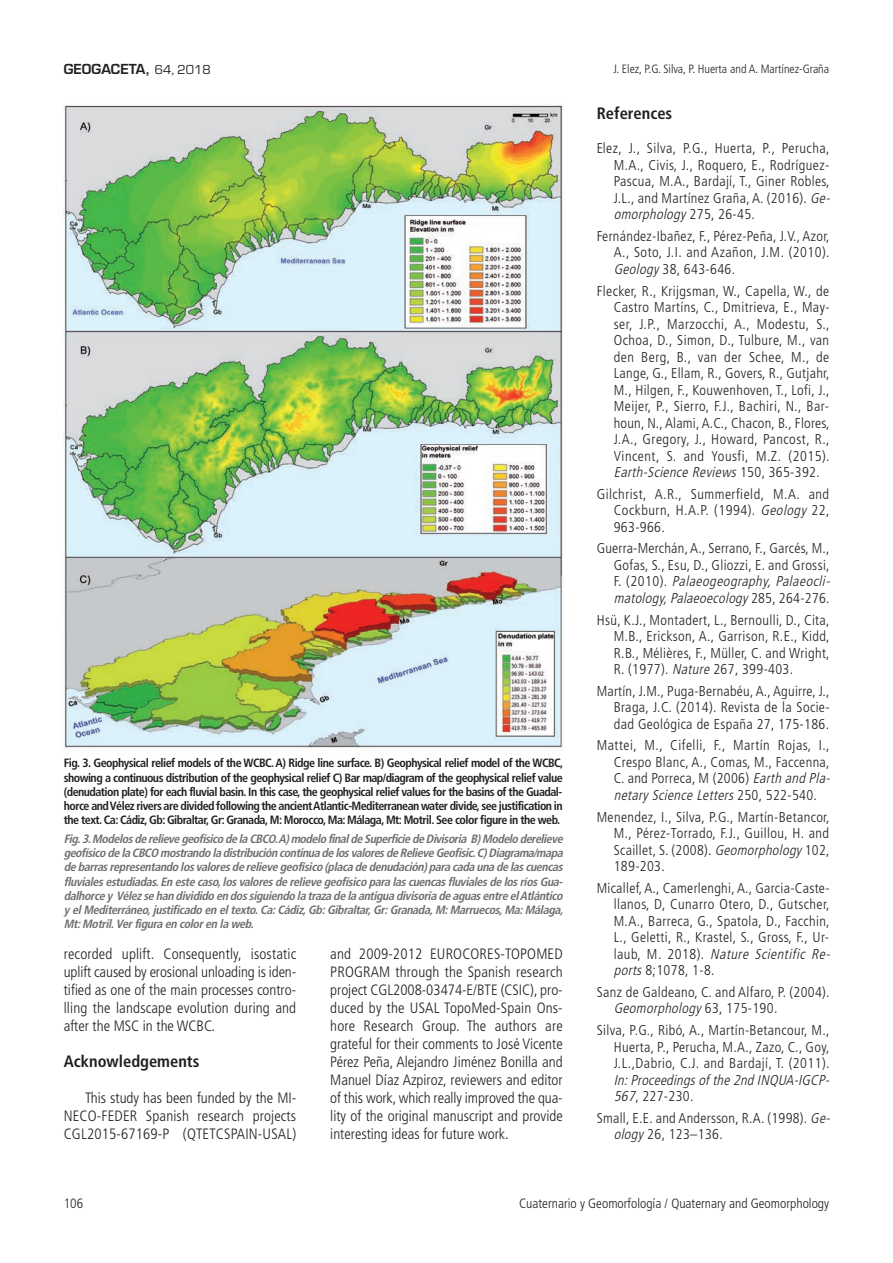
<style>
.page{position:relative;width:893px;height:1263px;background:#fff}
.page>*{position:absolute;margin:0;border:0;box-sizing:border-box;transform-origin:0 0}
.t1{font:700 condensed 16.5px "Frutiger LT Std";color:#231f20}
.t2{font:300 condensed 15px/18px "Frutiger LT Std";letter-spacing:.01em;color:#231f20;text-align:justify}
.t3{font:300 condensed 14.25px/16.5px "Frutiger LT Std";letter-spacing:.025em;color:#231f20;text-align:justify}
.t4{font:italic 300 condensed 14.25px/16.5px "Frutiger LT Std";color:#231f20}
.t5{font:300 condensed 13.5px "Frutiger LT Std";color:#231f20}
.t6{font:600 13.5px "Eurostile LT Std";color:#231f20}
.t7{font:italic 700 condensed 12px/14.2px "Frutiger";letter-spacing:-.03em;color:#6c6d70;text-align:justify}
.t8{font:700 condensed 12px/14.2px "Frutiger";letter-spacing:-.045em;color:#231f20;text-align:justify}
.t9{font:300 condensed 12px "Frutiger LT Std";color:#231f20}
.s1{font-family:"Eurostile";font-weight:400}
.s2{font-style:italic}
.s3{font-style:normal}
</style>
<div class="page">
<img style="left:63px;top:104px;width:501px;height:645px">
<p class="t6" style="left:64px;top:64px;width:148px">GEOGACETA, <span class="s1">64, 2018</span></p>
<p class="t9" style="left:613px;top:64px;width:217px">J. Elez, P.G. Silva, P. Huerta and A. Martínez-Graña</p>
<p class="t8" style="left:64px;top:757px;width:501px">Fig. 3. Geophysical relief models of the WCBC. A) Ridge line surface. B) Geophysical relief model of the WCBC, showing a continuous distribution of the geophysical relief C) Bar map/diagram of the geophysical relief value (denudation plate) for each fluvial basin. In this case, the geophysical relief values for the basins of the Guadal&shy;horce and Vélez rivers are divided following the ancient Atlantic-Mediterranean water divide, see justification in the text. Ca: Cádiz, Gb: Gibraltar, Gr: Granada, M: Morocco, Ma: Málaga, Mt: Motril. See color figure in the web.</p>
<p class="t7" style="left:64px;top:832px;width:503px">Fig.3.Modelosde relieve geofísico de la CBCO.A)modelo finalde Superficie de Divisoria B)Modelo derelieve geofísico de la CBCO mostrando la distribución continua de losvaloresde Relieve Geofísic.C)Diagrama/mapa de barrasrepresentando losvaloresde relieve geofísico (placa de denudación)para cada una de lascuencas fluvialesestudiadas.En este caso,losvaloresde relieve geofísico para lascuencasfluvialesde losríosGua&shy;dalhorce y Vélezse han dividido en dossiguiendo la traza de la antigua divisoria de aguasentre elAtlántico y elMediterráneo,justificado en eltexto.Ca:Cádiz,Gb:Gibraltar,Gr:Granada,M:Marruecos,Ma:Málaga, Mt:Motril.Verfigura en coloren la web.</p>
<p class="t2" style="left:64px;top:946px;width:234px">recorded uplift. Consequently, isostatic uplift caused by erosional unloading is iden&shy;tified as one of the main processes contro&shy;lling the landscape evolution during and after the MSC in the WCBC.</p>
<p class="t1" style="left:64px;top:1055px;width:137px">Acknowledgements</p>
<p class="t2" style="left:64px;top:1090px;width:234px;text-indent:21px">This study has been funded by the MI-NECO-FEDER Spanish research projects CGL2015-67169-P (QTETCSPAIN-USAL)</p>
<p class="t2" style="left:330px;top:946px;width:234px">and 2009-2012 EUROCORES-TOPOMED PROGRAM through the Spanish research project CGL2008-03474-E/BTE (CSIC), pro&shy;duced by the USAL TopoMed-Spain Ons&shy;hore Research Group. The authors are grateful for their comments to José Vicente Pérez Peña, Alejandro Jiménez Bonilla and Manuel Díaz Azpiroz, reviewers and editor of this work, which really improved the qua&shy;lity of the original manuscript and provide interesting ideas for future work.</p>
<p class="t1" style="left:597px;top:106px;width:77px">References</p>
<p class="t3" style="left:614px;top:141px;width:220px;text-align:left;text-indent:-17px">Elez, J., Silva, P.G., Huerta, P., Perucha, M.A., Civis, J., Roquero, E., Rodríguez-Pascua, M.A., Bardají, T., Giner Robles, J.L., and Martínez Graña, A. (2016). <span class="s2">Ge&shy;omorphology</span> 2 7 5 , 2 6 - 4 5 .</p>
<p class="t3" style="left:614px;top:229px;width:217px;text-indent:-17px">Fernández-Ibañez, F., Pérez-Peña, J.V., Azor, A., Soto, J.I. and Azañon, J.M. (2010).<br><span class="s2">Geology</span> 38, 643-646.</p>
<p class="t3" style="left:614px;top:283px;width:217px;text-indent:-17px">Flecker, R., Krijgsman, W., Capella, W., de Castro Martíns, C., Dmitrieva, E., May&shy;ser, J.P., Marzocchi, A., Modestu, S., Ochoa, D., Simon, D., Tulbure, M., van den Berg, B., van der Schee, M., de Lange, G., Ellam, R., Govers, R., Gutjahr, M., Hilgen, F., Kouwenhoven, T., Lofi, J., Meijer, P., Sierro, F.J., Bachiri, N., Bar&shy;houn, N., Alami, A.C., Chacon, B., Flores, J.A., Gregory, J., Howard, Pancost, R., Vincent, S. and Yousfi, M.Z. (2015).<br><span class="s2">Earth-Science Reviews</span> 1 5 0 , 3 6 5 - 3 9 2 .</p>
<p class="t3" style="left:614px;top:487px;width:217px;text-indent:-17px">Gilchrist, A.R., Summerfield, M.A. and Cockburn, H.A.P. (1994). <span class="s2">Geology</span> 22, 963-966.</p>
<p class="t3" style="left:614px;top:541px;width:220px;text-align:left;text-indent:-17px">Guerra-Merchán, A., Serrano, F., Garcés, M., Gofas, S., Esu, D., Gliozzi, E. and Grossi, F. ( 2 0 1 0 ) . <span class="s2">Palaeogeography, Palaeocli&shy;matology,Palaeoecology</span> 2 8 5 , 2 6 4 - 2 7 6 .</p>
<p class="t3" style="left:614px;top:612px;width:217px;text-indent:-17px">Hsü, K.J., Montadert, L., Bernoulli, D., Cita, M.B., Erickson, A., Garrison, R.E., Kidd, R.B., Mélières, F., Müller, C. and Wright, R. (1977). <span class="s2">Nature</span>267, 399-403.</p>
<p class="t3" style="left:614px;top:684px;width:217px;text-indent:-17px">Martín, J.M., Puga-Bernabéu, A., Aguirre, J., Braga, J.C. (2014). Revista de la Socie&shy;dad Geológica de España 27, 175-186.</p>
<p class="t3" style="left:614px;top:738px;width:220px;text-align:left;text-indent:-17px">Mattei, M., Cifelli, F., Martín Rojas, I., Crespo Blanc, A., Comas, M., Faccenna, C. and Porreca, M (2006) <span class="s2">Earth and Pla&shy;netary Science Letters</span> 2 5 0 , 5 2 2 - 5 4 0 .</p>
<p class="t3" style="left:614px;top:809px;width:217px;text-indent:-17px">Menendez, I., Silva, P.G., Martín-Betancor, M., Pérez-Torrado, F.J., Guillou, H. and Scaillet, S. (2008). <span class="s2">Geomorphology</span> 102, 189-203.</p>
<p class="t3" style="left:614px;top:881px;width:220px;text-align:left;text-indent:-17px">Micallef, A., Camerlenghi, A., Garcia-Caste&shy;llanos, D, Cunarro Otero, D., Gutscher, M.A., Barreca, G., Spatola, D., Facchin, L., Geletti, R., Krastel, S., Gross, F., Ur&shy;l a u b , M . 2 0 1 8 ) . <span class="s2">Nature Scientific Re&shy;ports</span>8;1078, 1-8.</p>
<p class="t3" style="left:614px;top:985px;width:217px;text-indent:-17px">Sanz de Galdeano, C. and Alfaro, P. (2004).<br><span class="s2">Geomorphology</span> 6 3 , 1 7 5 - 1 9 0 .</p>
<p class="t3" style="left:614px;top:1023px;width:217px;text-indent:-17px">Silva, P.G., Ribó, A., Martín-Betancour, M., Huerta, P., Perucha, M.A., Zazo, C., Goy, J.L.,Dabrio, C.J. and Bardají, T. (2011).</p>
<p class="t4" style="left:614px;top:1072px;width:220px">In:Proceedings of the 2nd INQUA-IGCP-<br>567<span class="s3">, 227-230.</span></p>
<p class="t3" style="left:614px;top:1111px;width:220px;text-indent:-17px">Small, E.E. and Andersson, R.A. (1998). <span class="s2">Ge&shy;ology</span> 26, 123–136.</p>
<p class="t5" style="left:64px;top:1198px;width:21px">106</p>
<p class="t5" style="left:519px;top:1198px;width:312px">Cuaternario y Geomorfología / Quaternary and Geomorphology</p>
</div>
